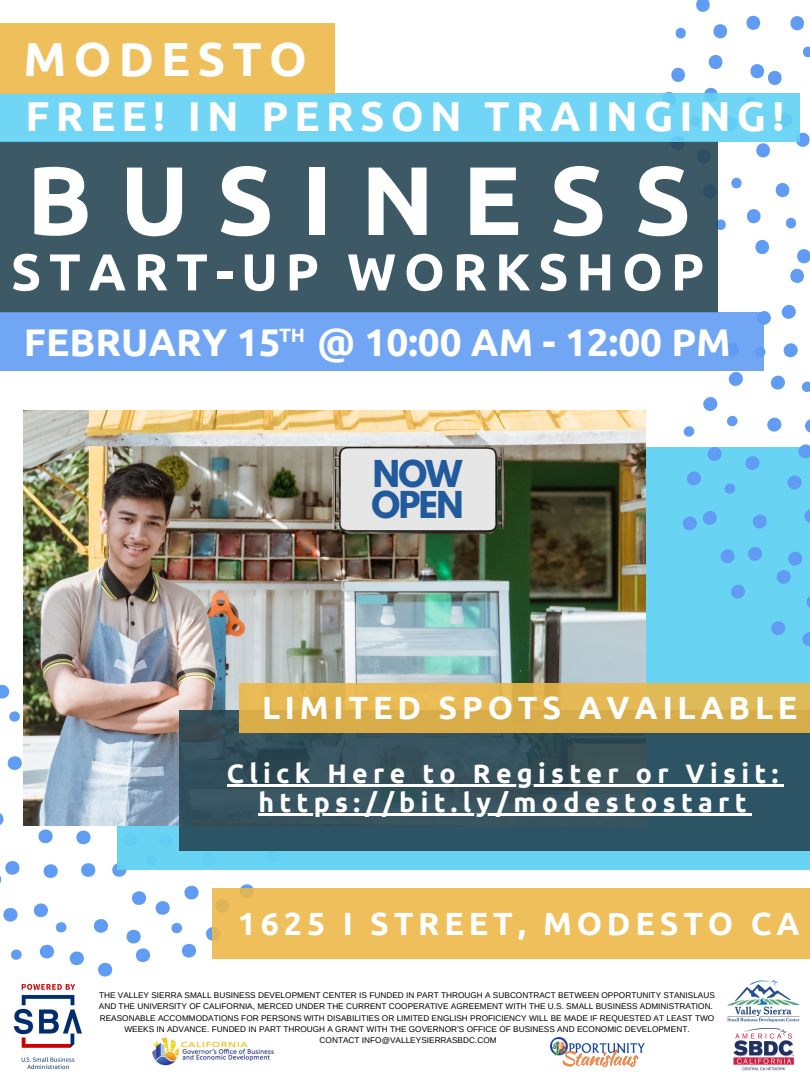
<style>
.page{position:relative;width:810px;height:1080px;background:#fff}
.page>*{position:absolute;margin:0;border:0;box-sizing:border-box;transform-origin:0 0}
.t1{font:700 97.25px "Ubuntu";letter-spacing:.29em;color:#fff}
.t2{font:700 51.88px "Ubuntu";letter-spacing:.15em;color:#fff}
.t3{font:700 47.88px "Ubuntu";letter-spacing:.15em;color:#fff}
.t4{font:700 41.81px "Ubuntu";letter-spacing:.15em;color:#fff}
.t5{font:700 38.62px "Ubuntu";color:#fff}
.t6{font:700 32.81px "League Spartan";letter-spacing:-.05em;color:#215a9d}
.t7{font:700 32.19px "Ubuntu";letter-spacing:.15em;color:#fff}
.t8{font:700 26.75px/29.1px "Ubuntu";letter-spacing:.2em;color:#fff;text-align:center}
.t9{font:700 19.25px "Ubuntu";color:#fff}
.t10{font:8.25px/11.4px "Arimo";color:#000;text-align:center}
</style>
<div class="page">
<svg style="left:755px;top:240px;width:14px;height:15px"></svg>
<svg style="left:790px;top:249px;width:20px;height:34px"></svg>
<svg style="left:747px;top:209px;width:14px;height:15px"></svg>
<svg style="left:775px;top:183px;width:15px;height:15px"></svg>
<svg style="left:786px;top:217px;width:11px;height:12px"></svg>
<svg style="left:718px;top:219px;width:8px;height:11px"></svg>
<svg style="left:731px;top:177px;width:11px;height:12px"></svg>
<svg style="left:665px;top:0;width:145px;height:158px"></svg>
<svg style="left:0;top:630px;width:253px;height:347px"></svg>
<div style="left:117px;top:447px;width:693px;height:423px;background:#69d3f4"></div>
<img style="left:24px;top:411px;width:622px;height:415px">
<svg style="left:179px;top:710px;width:631px;height:140px;background:#31525e"></svg>
<img style="left:14px;top:984px;width:67px;height:84px">
<img style="left:733px;top:1027px;width:61px;height:44px">
<img style="left:727px;top:979px;width:73px;height:43px">
<img style="left:152px;top:1038px;width:122px;height:28px">
<img style="left:550px;top:1038px;width:95px;height:29px">
<svg style="left:682px;top:304px;width:128px;height:342px"></svg>
<div style="left:0;top:141px;width:718px;height:172px;background:#3c5965"></div>
<div style="left:0;top:313px;width:764px;height:58px;background:#71a6f5"></div>
<div style="left:0;top:93px;width:800px;height:48px;background:#71d5f5"></div>
<div style="left:0;top:23px;width:335px;height:71px;background:#eebf5a"></div>
<div style="left:239px;top:683px;width:571px;height:50px;background:linear-gradient(to right,#e1b24c,#dbb452)"></div>
<div style="left:212px;top:888px;width:598px;height:71px;background:#eebf5a"></div>
<img style="left:305px;top:447px;width:225px;height:101px">
<hr style="left:227px;top:784px;width:483px;height:3px;background:#fff">
<hr style="left:710px;top:784px;width:74px;height:3px;background:#fff">
<hr style="left:258px;top:813px;width:494px;height:3px;background:#fff">
<p class="t3" style="left:24px;top:31px;width:285px">MODESTO</p>
<p class="t4" style="left:26px;top:92px;width:760px">FREE! IN PERSON TRAINGING!</p>
<p class="t1" style="left:27px;top:144px;width:666px">BUSINESS</p>
<p class="t2" style="left:11px;top:242px;width:695px">START-UP WORKSHOP</p>
<p class="t5" style="left:24px;top:320px;width:258px">FEBRUARY 15</p>
<p class="t9" style="left:279px;top:324px;width:27px">TH</p>
<p class="t5" style="left:318px;top:320px;width:415px">@ 10:00 AM - 12:00 PM</p>
<p class="t6" style="left:373px;top:457px;width:91px">NOW</p>
<p class="t6" style="left:372px;top:488px;width:93px">OPEN</p>
<p class="t7" style="left:262px;top:689px;width:537px">LIMITED SPOTS AVAILABLE</p>
<p class="t8" style="left:227px;top:759px;width:553px">Click Here to Register or Visit: https://bit.ly/modestostart</p>
<p class="t7" style="left:238px;top:905px;width:563px">1625 I STREET, MODESTO CA</p>
<p class="t10" style="left:99px;top:989px;width:618px">THE VALLEY SIERRA SMALL BUSINESS DEVELOPMENT CENTER IS FUNDED IN PART THROUGH A SUBCONTRACT BETWEEN OPPORTUNITY STANISLAUS AND THE UNIVERSITY OF CALIFORNIA, MERCED UNDER THE CURRENT COOPERATIVE AGREEMENT WITH THE U.S. SMALL BUSINESS ADMINISTRATION.<br>REASONABLE ACCOMMODATIONS FOR PERSONS WITH DISABILITIES OR LIMITED ENGLISH PROFICIENCY WILL BE MADE IF REQUESTED AT LEAST TWO WEEKS IN ADVANCE. FUNDED IN PART THROUGH A GRANT WITH THE GOVERNOR’S OFFICE OF BUSINESS AND ECONOMIC DEVELOPMENT.</p>
<p class="t10" style="left:320px;top:1035px;width:179px">CONTACT INFO@VALLEYSIERRASBDC.COM</p>
</div>
